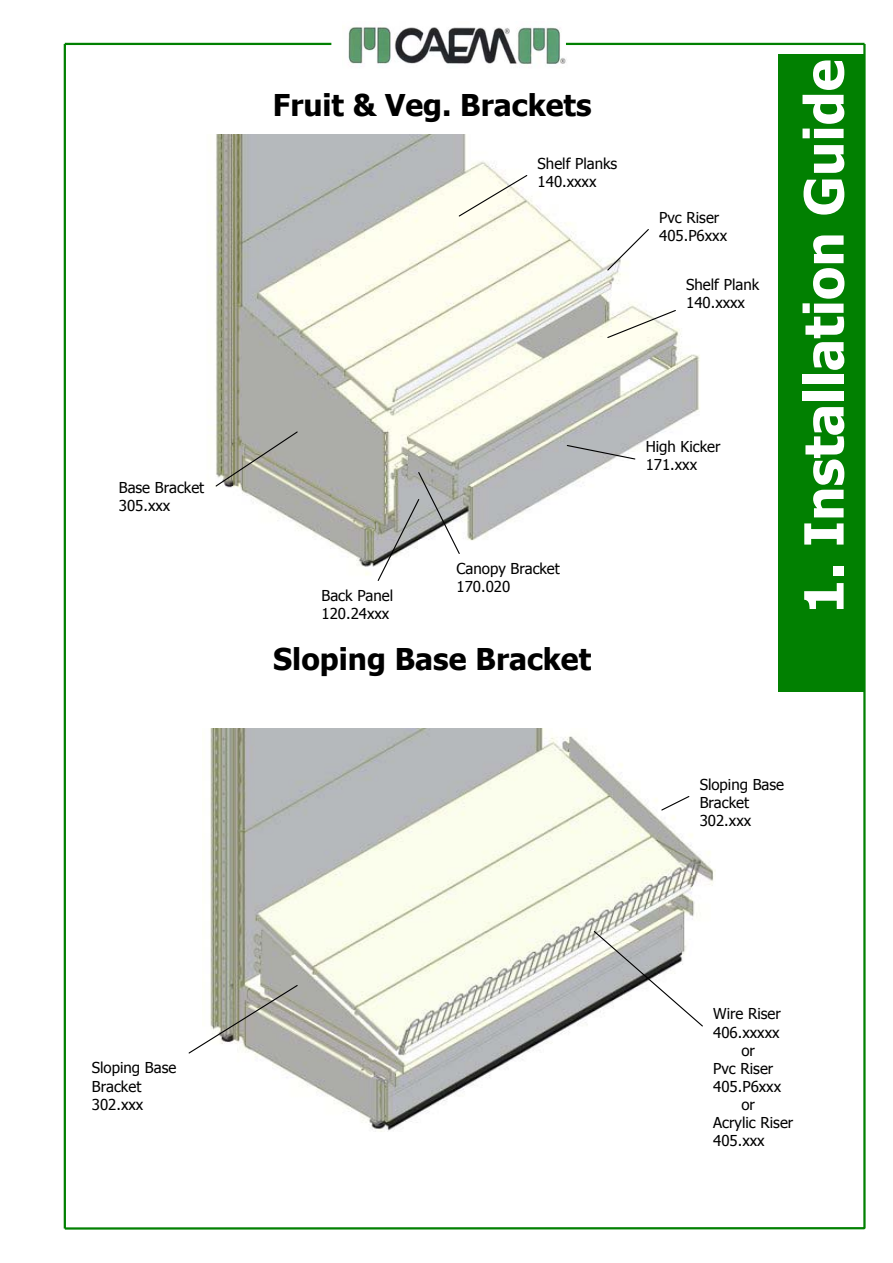
<style>
.page{position:relative;width:893px;height:1263px;background:#fff}
.page>*{position:absolute;margin:0;border:0;box-sizing:border-box;transform-origin:0 0}
.t1{font:700 54px "Tahoma";color:#fff}
.t2{font:700 30px "Tahoma";color:#000}
.t3{font:15px/18px "Tahoma";color:#000}
</style>
<div class="page">
<div style="left:778px;top:54px;width:86px;height:638px;background:#018001"></div>
<img style="left:348px;top:27px;width:223px;height:38px">
<hr style="left:65px;top:43px;width:266px;height:2px;background:#018001">
<hr style="left:566px;top:43px;width:298px;height:2px;background:#018001">
<hr style="left:64px;top:44px;width:2px;height:1184px;background:#018001">
<hr style="left:863px;top:44px;width:2px;height:1184px;background:#018001">
<hr style="left:65px;top:1227px;width:799px;height:3px;background:#018001">
<img style="left:210px;top:729px;width:505px;height:403px">
<img style="left:216px;top:135px;width:484px;height:288px">
<svg style="left:215px;top:174px;width:461px;height:407px"></svg>
<svg style="left:188px;top:795px;width:516px;height:260px"></svg>
<p class="t3" style="left:119px;top:478px;width:87px">Base Bracket<br>305.xxx</p>
<h2 class="t2" style="left:273px;top:86px;width:320px">Fruit &amp; Veg. Brackets</h2>
<p class="t3" style="left:537px;top:154px;width:81px">Shelf Planks<br>140.xxxx</p>
<p class="t3" style="left:659px;top:208px;width:69px">Pvc Riser<br>405.P6xxx</p>
<p class="t3" style="left:686px;top:275px;width:74px">Shelf Plank<br>140.xxxx</p>
<p class="t3" style="left:321px;top:586px;width:73px">Back Panel<br>120.24xxx</p>
<p class="t3" style="left:456px;top:559px;width:105px">Canopy Bracket<br>170.020</p>
<h2 class="t2" style="left:273px;top:640px;width:319px">Sloping Base Bracket</h2>
<p class="t3" style="left:645px;top:438px;width:76px">High Kicker<br>171.xxx</p>
<h1 class="t1" style="left:789px;top:614px;width:556px;rotate:-90deg">1. Installation Guide</h1>
<p class="t3" style="left:699px;top:775px;width:86px">Sloping Base<br>Bracket<br>302.xxx</p>
<p class="t3" style="left:92px;top:1058px;width:86px">Sloping Base<br>Bracket<br>302.xxx</p>
<p class="t3" style="left:713px;top:1004px;width:69px">Wire Riser</p>
<p class="t3" style="left:713px;top:1023px;width:68px">406.xxxxx</p>
<p class="t3" style="left:741px;top:1041px;width:15px">or</p>
<p class="t3" style="left:713px;top:1059px;width:62px">Pvc Riser</p>
<p class="t3" style="left:713px;top:1077px;width:69px">405.P6xxx</p>
<p class="t3" style="left:741px;top:1095px;width:15px">or</p>
<p class="t3" style="left:713px;top:1113px;width:82px">Acrylic Riser</p>
<p class="t3" style="left:713px;top:1131px;width:53px">405.xxx</p>
</div>
